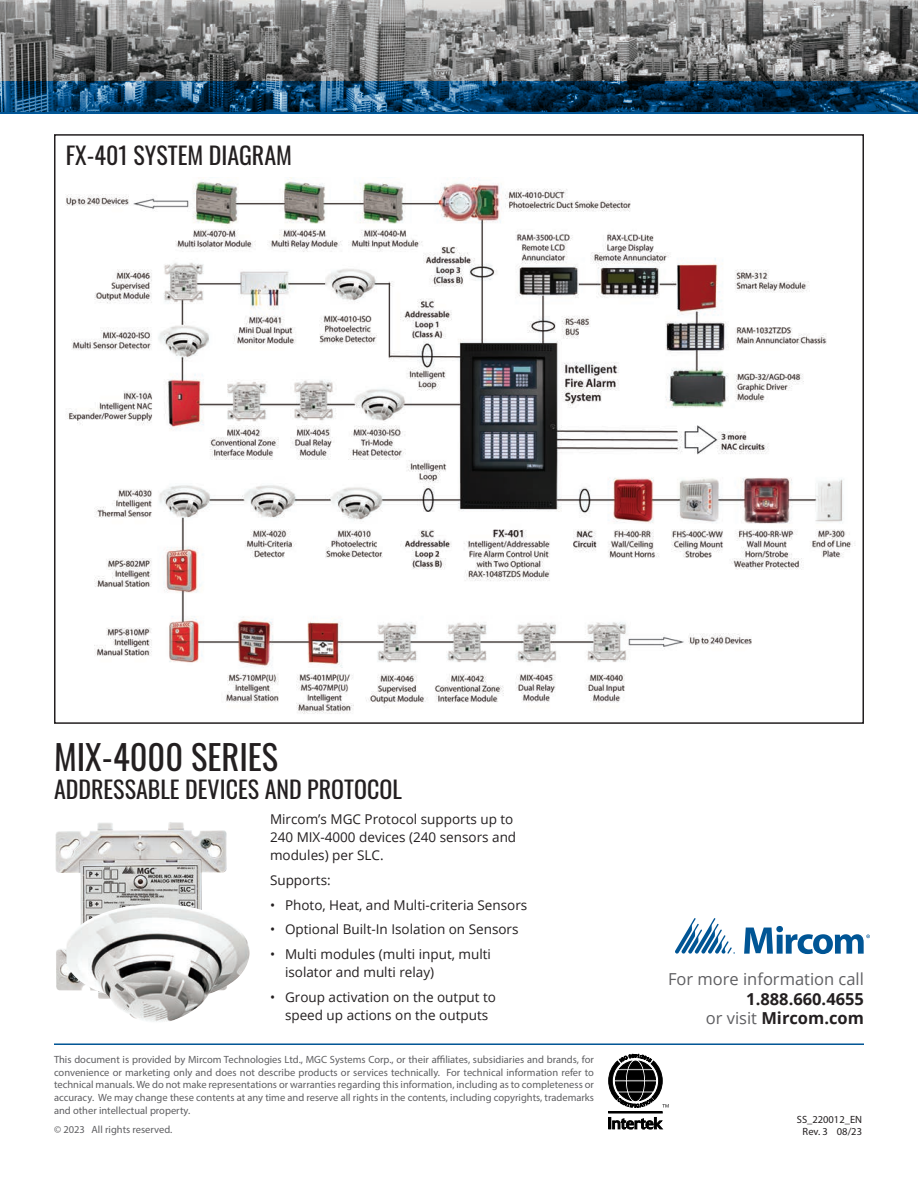
<style>
.page{position:relative;width:918px;height:1188px;background:#fff}
.page>*{position:absolute;margin:0;border:0;box-sizing:border-box;transform-origin:0 0}
.t1{font:34.5px "Oswald";color:#231f20}
.t2{font:24px "Oswald";color:#231f20}
.t3{font:700 16.5px "Open Sans";color:#231f20}
.t4{font:16.5px "Open Sans";color:#5f5f62}
.t5{font:13.5px/18px "Open Sans";color:#231f20}
.t6{font:10.5px/12.6px "Myriad Pro";color:#5f5f62;text-align:justify}
.t7{font:10.5px/12.6px "Myriad Pro";color:#231f20;text-align:center}
.s1{font-weight:400;color:#5f5f62}
</style>
<div class="page">
<img style="left:66px;top:177px;width:790px;height:537px">
<img style="left:0;top:0;width:918px;height:81px">
<svg style="left:0;top:81px;width:918px;height:32px;background:#0d3f64"></svg>
<svg style="left:675px;top:918px;width:60px;height:36px"></svg>
<svg style="left:744px;top:926px;width:126px;height:28px"></svg>
<img style="left:55px;top:822px;width:172px;height:169px">
<img style="left:66px;top:904px;width:184px;height:118px">
<hr style="left:54px;top:1043px;width:810px;height:2px;background:#005595">
<svg style="left:609px;top:1117px;width:54px;height:12px"></svg>
<div style="left:609px;top:1112px;width:53px;height:1px;border:1px solid #000"></div>
<svg style="left:609px;top:1054px;width:60px;height:54px"></svg>
<p class="t2" style="left:66px;top:134px;width:228px">FX-401 SYSTEM DIAGRAM</p>
<p class="t1" style="left:54px;top:726px;width:226px">MIX-4000 SERIES</p>
<p class="t2" style="left:54px;top:768px;width:349px">ADDRESSABLE DEVICES AND PROTOCOL</p>
<p class="t5" style="left:270px;top:810px;width:248px">Mircom’s MGC Protocol supports up to<br>240 MIX-4000 devices (240 sensors and modules) per SLC.</p>
<p class="t5" style="left:270px;top:871px;width:62px">Supports:</p>
<p class="t5" style="left:270px;top:895px;width:259px">• Photo, Heat, and Multi-criteria Sensors</p>
<p class="t5" style="left:270px;top:920px;width:250px">• Optional Built-In Isolation on Sensors</p>
<p class="t5" style="left:285px;top:945px;width:208px;text-indent:-15px">• Multi modules (multi input, multi isolator and multi relay)</p>
<p class="t5" style="left:270px;top:988px;width:228px;text-align:center">• Group activation on the output to speed up actions on the outputs</p>
<p class="t6" style="left:54px;top:1053px;width:542px">This document is provided by Mircom Technologies Ltd., MGC Systems Corp., or their affiliates, subsidiaries and brands, for convenience or marketing only and does not describe products or services technically. For technical information refer to technical manuals. We do not make representations or warranties regarding this information, including as to completeness or accuracy. We may change these contents at any time and reserve all rights in the contents, including copyrights, trademarks and other intellectual property.</p>
<p class="t6" style="left:54px;top:1123px;width:120px">© 2023 All rights reserved.</p>
<p class="t4" style="left:668px;top:968px;width:197px">For more information call</p>
<p class="t3" style="left:746px;top:987px;width:119px">1.888.660.4655</p>
<p class="t3" style="left:706px;top:1007px;width:160px"><span class="s1">or visit</span> Mircom.com</p>
<p class="t7" style="left:797px;top:1113px;width:67px">SS_220012_EN<br>Rev. 3 08/23</p>
</div>
